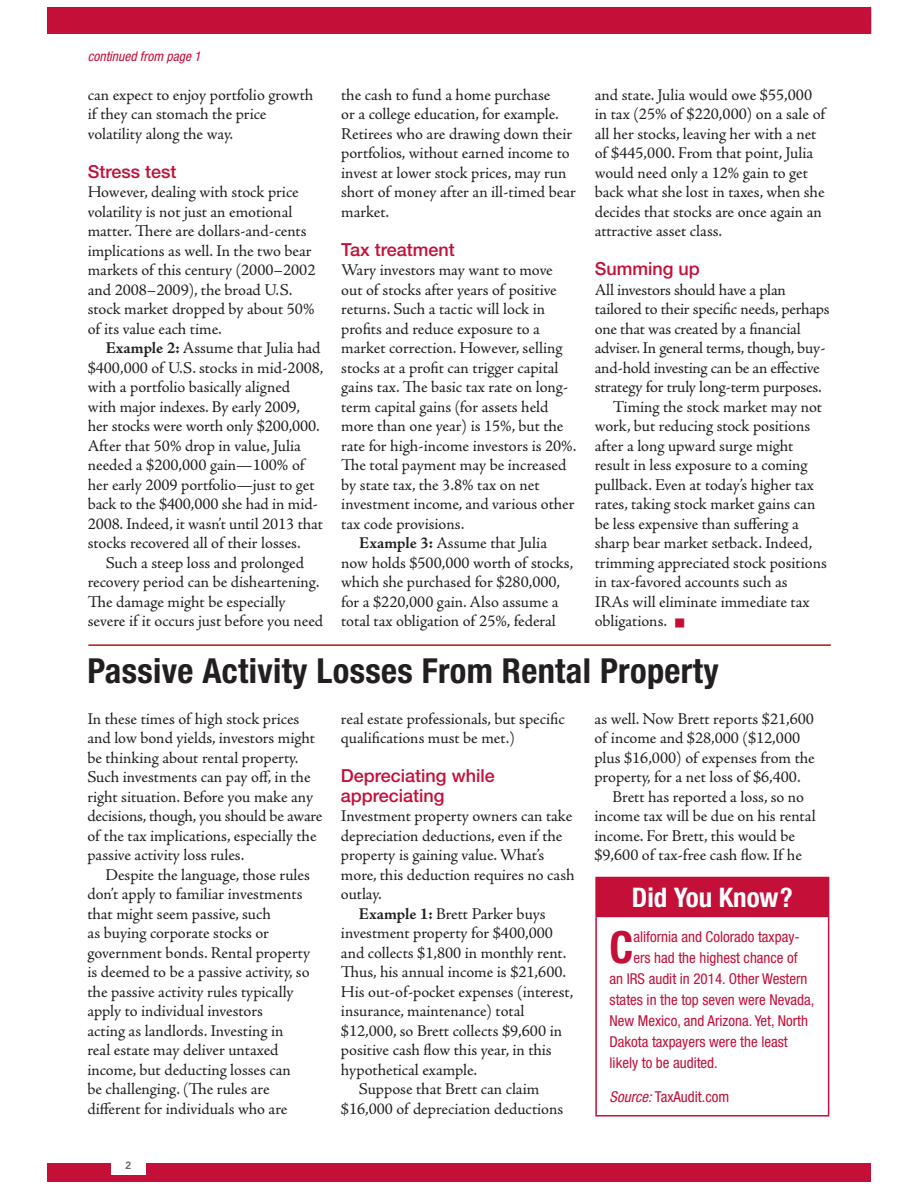
<style>
.page{position:relative;width:918px;height:1188px;background:#fff}
.page>*{position:absolute;margin:0;border:0;box-sizing:border-box;transform-origin:0 0}
.t1{font:700 condensed 44.4px "Helvetica Neue";color:#c40f39}
.t2{font:700 condensed 34.5px "Helvetica Neue";letter-spacing:.01em;color:#231f20}
.t3{font:700 condensed 27px "Helvetica Neue";color:#fff}
.t4{font:500 18px/19.5px "Helvetica Neue";color:#c40f39}
.t5{font:16.5px/19.5px "Adobe Jenson Pro";color:#231f20}
.t6{font:condensed 15px "Helvetica Neue";color:#c40f39}
.t7{font:italic condensed 13.5px "Helvetica Neue";color:#c40f39}
.t8{font:800 10.5px "Avenir";color:#636466}
.s1{font-weight:700}
.s2{font-style:italic}
</style>
<div class="page">
<div style="left:47px;top:7px;width:824px;height:27px;background:#c40f39"></div>
<div style="left:47px;top:1163px;width:824px;height:18px;background:#c40f39"></div>
<div style="left:111px;top:1156px;width:35px;height:19px;background:#fff"></div>
<hr style="left:88px;top:644px;width:743px;height:2px;background:#b5111a">
<div style="left:596px;top:878px;width:233px;height:38px;background:#c40f39"></div>
<hr style="left:595px;top:878px;width:2px;height:38px;background:#c40f39">
<hr style="left:595px;top:877px;width:234px;height:1px;background:#c40f39">
<hr style="left:595px;top:917px;width:2px;height:198px;background:#c40f39">
<hr style="left:595px;top:916px;width:234px;height:1px;background:#c40f39">
<hr style="left:828px;top:917px;width:1px;height:198px;background:#c40f39">
<hr style="left:595px;top:1115px;width:234px;height:2px;background:#c40f39">
<p class="t7" style="left:88px;top:51px;width:115px">continued from page 1</p>
<p class="t5" style="left:88px;top:87px;width:227px">can expect to enjoy portfolio growth if they can stomach the price volatility along the way.</p>
<p class="t4" style="left:88px;top:163px;width:90px">Stress test</p>
<p class="t5" style="left:88px;top:184px;width:229px">However, dealing with stock price volatility is not just an emotional matter. There are dollars-and-cents implications as well. In the two bear markets of this century (2000–2002 and 2008–2009), the broad U.S. stock market dropped by about 50% of its value each time.</p>
<p class="t5" style="left:88px;top:340px;width:237px;text-indent:18px"><span class="s1">Example 2:</span> Assume that Julia had $400,000 of U.S. stocks in mid-2008, with a portfolio basically aligned<br>with major indexes. By early 2009, her stocks were worth only $200,000.<br>After that 50% drop in value, Julia needed a $200,000 gain—100% of her early 2009 portfolio—just to get back to the $400,000 she had in mid-2008. Indeed, it wasn’t until 2013 that stocks recovered all of their losses.</p>
<p class="t5" style="left:88px;top:555px;width:237px;text-indent:18px">Such a steep loss and prolonged recovery period can be disheartening.<br>The damage might be especially severe if it occurs just before you need</p>
<p class="t5" style="left:595px;top:87px;width:232px">and state. Julia would owe $55,000 in tax (25% of $220,000) on a sale of all her stocks, leaving her with a net of $445,000. From that point, Julia would need only a 12% gain to get back what she lost in taxes, when she decides that stocks are once again an attractive asset class.</p>
<p class="t4" style="left:595px;top:261px;width:106px">Summing up</p>
<p class="t5" style="left:595px;top:282px;width:193px">All investors should have a plan</p>
<p class="t5" style="left:595px;top:301px;width:236px">tailored to their specific needs, perhaps</p>
<p class="t5" style="left:595px;top:321px;width:208px">one that was created by a financial</p>
<p class="t5" style="left:595px;top:340px;width:232px">adviser. In general terms, though, buy-</p>
<p class="t5" style="left:595px;top:360px;width:227px">and-hold investing can be an effective</p>
<p class="t5" style="left:595px;top:379px;width:228px">strategy for truly long-term purposes.</p>
<p class="t5" style="left:613px;top:399px;width:211px">Timing the stock market may not</p>
<p class="t5" style="left:595px;top:418px;width:217px">work, but reducing stock positions</p>
<p class="t5" style="left:595px;top:438px;width:200px">after a long upward surge might</p>
<p class="t5" style="left:595px;top:457px;width:214px">result in less exposure to a coming</p>
<p class="t5" style="left:595px;top:477px;width:221px">pullback. Even at today’s higher tax</p>
<p class="t5" style="left:595px;top:496px;width:222px">rates, taking stock market gains can</p>
<p class="t5" style="left:595px;top:516px;width:206px">be less expensive than suffering a</p>
<p class="t5" style="left:595px;top:535px;width:219px">sharp bear market setback. Indeed,</p>
<p class="t5" style="left:595px;top:555px;width:234px">trimming appreciated stock positions</p>
<p class="t5" style="left:595px;top:574px;width:194px">in tax-favored accounts such as</p>
<p class="t5" style="left:595px;top:594px;width:217px">IRAs will eliminate immediate tax</p>
<p class="t5" style="left:595px;top:613px;width:74px">obligations.</p>
<h2 class="t2" style="left:87px;top:658px;width:633px">Passive Activity Losses From Rental Property</h2>
<p class="t5" style="left:87px;top:711px;width:237px">In these times of high stock prices and low bond yields, investors might be thinking about rental property.<br>Such investments can pay off, in the right situation. Before you make any decisions, though, you should be aware of the tax implications, especially the passive activity loss rules.</p>
<p class="t5" style="left:87px;top:867px;width:224px;text-indent:18px">Despite the language, those rules don’t apply to familiar investments that might seem passive, such<br>as buying corporate stocks or government bonds. Rental property is deemed to be a passive activity, so the passive activity rules typically apply to individual investors<br>acting as landlords. Investing in real estate may deliver untaxed income, but deducting losses can<br>be challenging. (The rules are different for individuals who are</p>
<p class="t5" style="left:341px;top:87px;width:236px">the cash to fund a home purchase<br>or a college education, for example.<br>Retirees who are drawing down their portfolios, without earned income to invest at lower stock prices, may run short of money after an ill-timed bear market.</p>
<p class="t4" style="left:341px;top:241px;width:115px">Tax treatment</p>
<p class="t5" style="left:341px;top:262px;width:213px">Wary investors may want to move</p>
<p class="t5" style="left:341px;top:282px;width:217px">out of stocks after years of positive</p>
<p class="t5" style="left:341px;top:301px;width:205px">returns. Such a tactic will lock in</p>
<p class="t5" style="left:341px;top:321px;width:200px">profits and reduce exposure to a</p>
<p class="t5" style="left:341px;top:340px;width:223px">market correction. However, selling</p>
<p class="t5" style="left:341px;top:360px;width:219px">stocks at a profit can trigger capital</p>
<p class="t5" style="left:341px;top:379px;width:228px">gains tax. The basic tax rate on long-</p>
<p class="t5" style="left:341px;top:399px;width:209px">term capital gains (for assets held</p>
<p class="t5" style="left:341px;top:418px;width:224px">more than one year) is 15%, but the</p>
<p class="t5" style="left:341px;top:438px;width:237px">rate for high-income investors is 20%.</p>
<p class="t5" style="left:341px;top:457px;width:227px">The total payment may be increased</p>
<p class="t5" style="left:341px;top:477px;width:200px">by state tax, the 3.8% tax on net</p>
<p class="t5" style="left:341px;top:496px;width:235px">investment income, and various other</p>
<p class="t5" style="left:341px;top:516px;width:125px">tax code provisions.</p>
<p class="t5" style="left:359px;top:535px;width:189px"><span class="s1">Example 3:</span> Assume that Julia</p>
<p class="t5" style="left:341px;top:555px;width:234px">now holds $500,000 worth of stocks,</p>
<p class="t5" style="left:341px;top:574px;width:221px">which she purchased for $280,000,</p>
<p class="t5" style="left:341px;top:594px;width:219px">for a $220,000 gain. Also assume a</p>
<p class="t5" style="left:341px;top:613px;width:216px">total tax obligation of 25%, federal</p>
<p class="t5" style="left:594px;top:711px;width:221px">as well. Now Brett reports $21,600</p>
<p class="t5" style="left:594px;top:730px;width:207px">of income and $28,000 ($12,000</p>
<p class="t5" style="left:594px;top:750px;width:222px">plus $16,000) of expenses from the</p>
<p class="t5" style="left:594px;top:769px;width:208px">property, for a net loss of $6,400.</p>
<p class="t5" style="left:612px;top:789px;width:193px">Brett has reported a loss, so no</p>
<p class="t5" style="left:594px;top:808px;width:223px">income tax will be due on his rental</p>
<p class="t5" style="left:594px;top:828px;width:202px">income. For Brett, this would be</p>
<p class="t5" style="left:594px;top:847px;width:209px">$9,600 of tax-free cash flow. If he</p>
<h3 class="t3" style="left:632px;top:888px;width:162px">Did You Know ?</h3>
<h1 class="t1" style="left:610px;top:931px;width:25px">C</h1>
<p class="t6" style="left:633px;top:931px;width:168px">alifornia and Colorado taxpay-</p>
<p class="t5" style="left:341px;top:711px;width:225px">real estate professionals, but specific qualifications must be met.)</p>
<p class="t4" style="left:341px;top:768px;width:155px">Depreciating while appreciating</p>
<p class="t5" style="left:341px;top:808px;width:233px">Investment property owners can take</p>
<p class="t5" style="left:341px;top:828px;width:223px">depreciation deductions, even if the</p>
<p class="t5" style="left:341px;top:847px;width:205px">property is gaining value. What’s</p>
<p class="t5" style="left:341px;top:867px;width:235px">more, this deduction requires no cash</p>
<p class="t5" style="left:341px;top:886px;width:42px">outlay.</p>
<p class="t5" style="left:359px;top:906px;width:188px"><span class="s1">Example 1:</span> Brett Parker buys</p>
<p class="t5" style="left:341px;top:925px;width:214px">investment property for $400,000</p>
<p class="t5" style="left:341px;top:945px;width:227px">and collects $1,800 in monthly rent.</p>
<p class="t5" style="left:341px;top:964px;width:227px">Thus, his annual income is $21,600.</p>
<p class="t5" style="left:341px;top:984px;width:234px">His out-of-pocket expenses (interest,</p>
<p class="t5" style="left:341px;top:1003px;width:185px">insurance, maintenance) total</p>
<p class="t5" style="left:341px;top:1023px;width:223px">$12,000, so Brett collects $9,600 in</p>
<p class="t5" style="left:341px;top:1042px;width:212px">positive cash flow this year, in this</p>
<p class="t5" style="left:341px;top:1062px;width:138px">hypothetical example.</p>
<p class="t5" style="left:359px;top:1081px;width:182px">Suppose that Brett can claim</p>
<p class="t5" style="left:341px;top:1101px;width:224px">$16,000 of depreciation deductions</p>
<p class="t6" style="left:633px;top:952px;width:166px">ers had the highest chance of</p>
<p class="t6" style="left:610px;top:973px;width:199px">an IRS audit in 2014. Other Western</p>
<p class="t6" style="left:610px;top:994px;width:206px">states in the top seven were Nevada,</p>
<p class="t6" style="left:610px;top:1015px;width:200px">New Mexico, and Arizona. Yet, North</p>
<p class="t6" style="left:610px;top:1036px;width:180px">Dakota taxpayers were the least</p>
<p class="t6" style="left:610px;top:1057px;width:110px">likely to be audited.</p>
<p class="t6" style="left:610px;top:1092px;width:121px"><span class="s2">Source:</span> TaxAudit.com</p>
<p class="t8" style="left:125px;top:1161px;width:8px">2</p>
</div>
